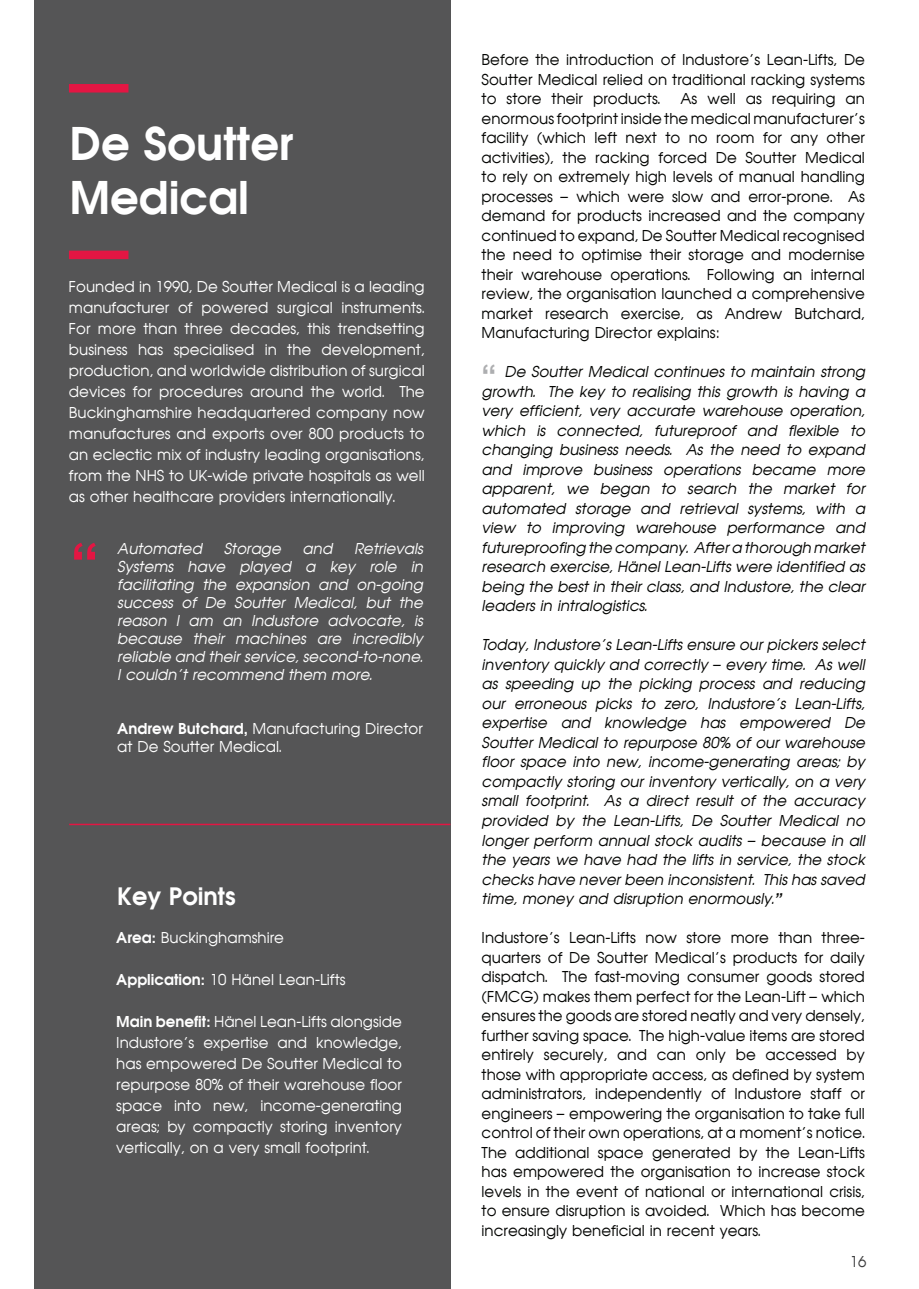
<style>
.page{position:relative;width:919px;height:1289px;background:#fff}
.page>*{position:absolute;margin:0;border:0;box-sizing:border-box;transform-origin:0 0}
.t1{font:700 57px "Arial";color:#e31643}
.Sub_Heading{font:700 45px "Avian";color:#fff}
.t2{font:700 30px "Arial";color:#adaeb0}
.Sub_Heading-2{font:700 24px "Avian";color:#fff}
.Body_text{font:15px/19.5px "Avian";color:#040503;text-align:justify}
.Body_text-2{font:italic 15px/19.5px "Avian";color:#040503;text-align:justify}
.Body_text-3{font:15px/21px "Avian";color:#fff;text-align:justify}
.Body_text-4{font:italic 15px/18px "Avian";color:#fff;text-align:justify}
.t3{font:15px "Avian";color:#3e3e3f}
.s1{font-weight:700}
.s2{font-family:"Arial";font-weight:700}
</style>
<div class="page">
<div style="left:34px;top:0;width:417px;height:1288px;background:#555556"></div>
<hr style="left:69px;top:823px;width:381px;height:2px;background:#e31643">
<div style="left:69px;top:84px;width:59px;height:8px;background:#e31643"></div>
<div style="left:69px;top:251px;width:59px;height:8px;background:#e31643"></div>
<p class="Sub_Heading" style="left:69px;top:115px;width:226px">De Soutter</p>
<p class="Sub_Heading" style="left:69px;top:169px;width:181px">Medical</p>
<p class="Body_text-3" style="left:69px;top:275px;width:357px">Founded in 1990, De Soutter Medical is a leading manufacturer of powered surgical instruments.<br>For more than three decades, this trendsetting business has specialised in the development, production, and worldwide distribution of surgical devices for procedures around the world. The Buckinghamshire headquartered company now manufactures and exports over 800 products to an eclectic mix of industry leading organisations, from the NHS to UK-wide private hospitals as well as other healthcare providers internationally.</p>
<p class="t1" style="left:70px;top:523px;width:30px">“</p>
<p class="Body_text-4" style="left:117px;top:539px;width:310px">Automated Storage and Retrievals Systems have played a key role in facilitating the expansion and on-going success of De Soutter Medical, but the reason I am an Industore advocate, is because their machines are incredibly reliable and theirservice,second-to-none.<br>I couldn’t recommend them more.</p>
<p class="Body_text-3" style="left:117px;top:719px;width:307px;line-height:18px"><span class="s1">Andrew Butchard,</span> Manufacturing Director at De Soutter Medical.</p>
<p class="Sub_Heading-2" style="left:117px;top:880px;width:120px">Key Points</p>
<p class="Body_text-3" style="left:116px;top:927px;width:169px"><span class="s1">Area:</span> Buckinghamshire</p>
<p class="Body_text-3" style="left:116px;top:969px;width:231px"><span class="s1">Application:</span> 10 Hänel Lean-Lifts</p>
<p class="Body_text-3" style="left:116px;top:1011px;width:287px"><span class="s1">Main benefit:</span> Hänel Lean-Lifts alongside Industore’s expertise and knowledge, has empowered De Soutter Medical to repurpose 80% of their warehouse floor space into new, income-generating areas; by compactly storing inventory vertically, on a very small footprint.</p>
<p class="Body_text" style="left:481px;top:50px;width:385px">Before the introduction of Industore’s Lean-Lifts, De Soutter Medical relied on traditional racking systems to store their products.</p>
<p class="Body_text" style="left:481px;top:89px;width:385px;text-indent:199px">As well as requiring an enormous footprint inside the medical manufacturer’s facility (which left next to no room for any other activities), the racking forced De Soutter Medical to rely on extremely high levels of manual handling processes – which were slow and error-prone. As demand for products increased and the company continued to expand, De Soutter Medical recognised the need to optimise their storage and modernise their warehouse operations. Following an internal review, the organisation launched a comprehensive market research exercise, as Andrew Butchard, Manufacturing Director explains:</p>
<p class="Body_text-2" style="left:481px;top:362px;width:388px;text-indent:23px">De Soutter Medical continues to maintain strong growth. The key to realising this growth is having a very efficient, very accurate warehouse operation, which is connected, futureproof and flexible to changing business needs. As the need to expand and improve business operations became more apparent, we began to search the market for automated storage and retrieval systems, with a view to improving warehouse performance and futureproofing the company. Aftera thorough market research exercise, Hänel Lean-Lifts were identified as being the best in their class, and Industore, the clear leaders in intralogistics.</p>
<p class="Body_text-2" style="left:481px;top:635px;width:388px">Today, Industore’s Lean-Lifts ensure our pickers select inventory quickly and correctly – every time. As well as speeding up the picking process and reducing our erroneous picks to zero, Industore’s Lean-Lifts, expertise and knowledge has empowered De Soutter Medical to repurpose 80% of our warehouse floor space into new, income-generating areas; by compactly storing our inventory vertically, on a very small footprint. As a direct result of the accuracy provided by the Lean-Lifts, De Soutter Medical no longer perform annual stock audits – because in all the years we have had the lifts in service, the stock checkshave neverbeen inconsistent. Thishassaved time, money and disruption enormously.<span class="s2">”</span></p>
<p class="Body_text" style="left:481px;top:927px;width:385px">Industore’s Lean-Lifts now store more than three&shy;quarters of De Soutter Medical’s products for daily dispatch. The fast-moving consumer goods stored (FMCG) makes them perfect for the Lean-Lift – which ensures the goods are stored neatly and very densely, further saving space. The high-value items are stored entirely securely, and can only be accessed by those with appropriate access, as defined by system administrators, independently of Industore staff or engineers – empowering the organisation to take full control of their own operations, at a moment’s notice.<br>The additional space generated by the Lean-Lifts has empowered the organisation to increase stock levels in the event of national or international crisis, to ensure disruption is avoided. Which has become increasingly beneficial in recent years.</p>
<p class="t2" style="left:481px;top:354px;width:16px">“</p>
<p class="t3" style="left:849px;top:1252px;width:18px">16</p>
</div>
